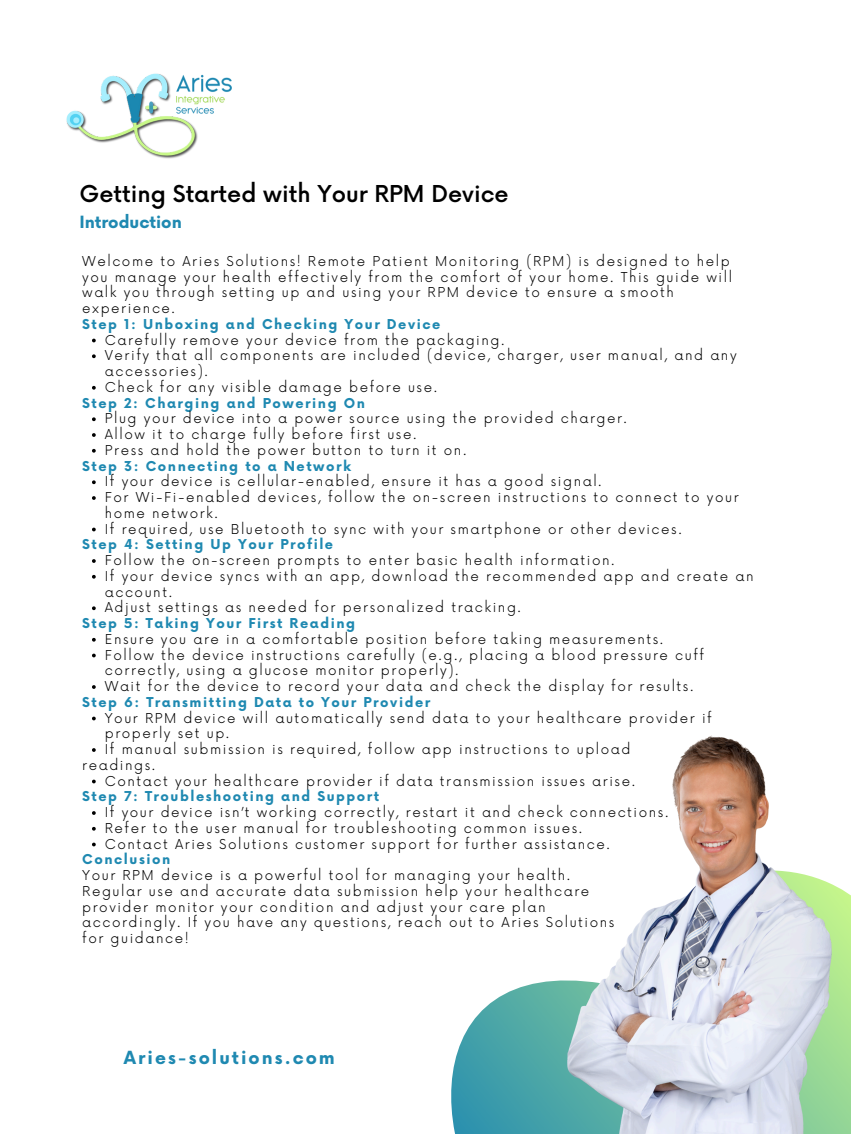
<style>
.page{position:relative;width:851px;height:1134px;background:#fff}
.page>*{position:absolute;margin:0;border:0;box-sizing:border-box;transform-origin:0 0}
.t1{font:500 22.7px "Now";color:#000}
.t2{font:700 17.6px "Now";letter-spacing:.115em;color:#1f89b1}
.t3{font:700 16.4px "Now";color:#1f89b1}
.t4{font:300 13.3px/15.8px "Now";letter-spacing:.115em;color:#000}
.t5{font:700 13.3px "Now";letter-spacing:.115em;color:#1f89b1}
</style>
<div class="page">
<img style="left:66px;top:73px;width:166px;height:86px">
<svg style="left:92px;top:339px;width:4px;height:3px"></svg>
<svg style="left:92px;top:354px;width:4px;height:4px"></svg>
<svg style="left:92px;top:386px;width:4px;height:4px"></svg>
<svg style="left:92px;top:417px;width:4px;height:4px"></svg>
<svg style="left:92px;top:433px;width:4px;height:4px"></svg>
<svg style="left:92px;top:449px;width:4px;height:4px"></svg>
<svg style="left:92px;top:480px;width:4px;height:4px"></svg>
<svg style="left:92px;top:496px;width:4px;height:4px"></svg>
<svg style="left:92px;top:528px;width:4px;height:3px"></svg>
<svg style="left:92px;top:559px;width:4px;height:4px"></svg>
<svg style="left:92px;top:575px;width:4px;height:4px"></svg>
<svg style="left:92px;top:606px;width:4px;height:4px"></svg>
<svg style="left:92px;top:638px;width:4px;height:4px"></svg>
<svg style="left:92px;top:654px;width:4px;height:3px"></svg>
<svg style="left:92px;top:685px;width:4px;height:4px"></svg>
<svg style="left:92px;top:717px;width:4px;height:3px"></svg>
<svg style="left:92px;top:748px;width:4px;height:4px"></svg>
<svg style="left:92px;top:780px;width:4px;height:3px"></svg>
<svg style="left:92px;top:811px;width:4px;height:4px"></svg>
<svg style="left:92px;top:827px;width:4px;height:4px"></svg>
<svg style="left:92px;top:843px;width:4px;height:3px"></svg>
<svg style="left:451px;top:884px;width:399px;height:250px"></svg>
<img style="left:567px;top:736px;width:264px;height:398px">
<h1 class="t1" style="left:79px;top:182px;width:430px">Getting Started with Your RPM Device</h1>
<p class="t3" style="left:79px;top:213px;width:104px">Introduction</p>
<p class="t4" style="left:82px;top:254px;width:651px">Welcome to Aries Solutions! Remote Patient Monitoring (RPM) is designed to help you manage your health effectively from the comfort of your home. This guide will walk you through setting up and using your RPM device to ensure a smooth experience.</p>
<p class="t5" style="left:82px;top:317px;width:360px">Step 1: Unboxing and Checking Your Device</p>
<p class="t4" style="left:105px;top:333px;width:633px">Carefully remove your device from the packaging.<br>Verify that all components are included (device, charger, user manual, and any accessories).<br>Check for any visible damage before use.</p>
<p class="t5" style="left:82px;top:396px;width:284px">Step 2: Charging and Powering On</p>
<p class="t4" style="left:105px;top:411px;width:523px">Plug your device into a power source using the provided charger.<br>Allow it to charge fully before first use.<br>Press and hold the power button to turn it on.</p>
<p class="t5" style="left:82px;top:459px;width:270px">Step 3: Connecting to a Network</p>
<p class="t4" style="left:105px;top:474px;width:635px">If your device is cellular-enabled, ensure it has a good signal.<br>For Wi-Fi-enabled devices, follow the on-screen instructions to connect to your home network.<br>If required, use Bluetooth to sync with your smartphone or other devices.</p>
<p class="t5" style="left:82px;top:537px;width:252px">Step 4: Setting Up Your Profile</p>
<p class="t4" style="left:105px;top:553px;width:650px">Follow the on-screen prompts to enter basic health information.<br>If your device syncs with an app, download the recommended app and create an account.<br>Adjust settings as needed for personalized tracking.</p>
<p class="t5" style="left:82px;top:616px;width:274px">Step 5: Taking Your First Reading</p>
<p class="t4" style="left:105px;top:632px;width:601px">Ensure you are in a comfortable position before taking measurements.<br>Follow the device instructions carefully (e.g., placing a blood pressure cuff correctly, using a glucose monitor properly).<br>Wait for the device to record your data and check the display for results.</p>
<p class="t5" style="left:82px;top:695px;width:349px">Step 6: Transmitting Data to Your Provider</p>
<p class="t4" style="left:105px;top:711px;width:608px">Your RPM device will automatically send data to your healthcare provider if</p>
<p class="t4" style="left:105px;top:726px;width:126px">properly set up.</p>
<p class="t4" style="left:105px;top:742px;width:527px">If manual submission is required, follow app instructions to upload</p>
<p class="t4" style="left:82px;top:758px;width:74px">readings.</p>
<p class="t4" style="left:105px;top:774px;width:531px">Contact your healthcare provider if data transmission issues arise.</p>
<p class="t5" style="left:82px;top:789px;width:298px">Step 7: Troubleshooting and Support</p>
<p class="t4" style="left:105px;top:805px;width:565px">If your device isn’t working correctly, restart it and check connections.<br>Refer to the user manual for troubleshooting common issues.<br>Contact Aries Solutions customer support for further assistance.</p>
<p class="t5" style="left:82px;top:852px;width:90px">Conclusion</p>
<p class="t4" style="left:82px;top:868px;width:533px">Your RPM device is a powerful tool for managing your health.<br>Regular use and accurate data submission help your healthcare provider monitor your condition and adjust your care plan accordingly. If you have any questions, reach out to Aries Solutions for guidance!</p>
<h2 class="t2" style="left:124px;top:1048px;width:212px">Aries-solutions.com</h2>
</div>
